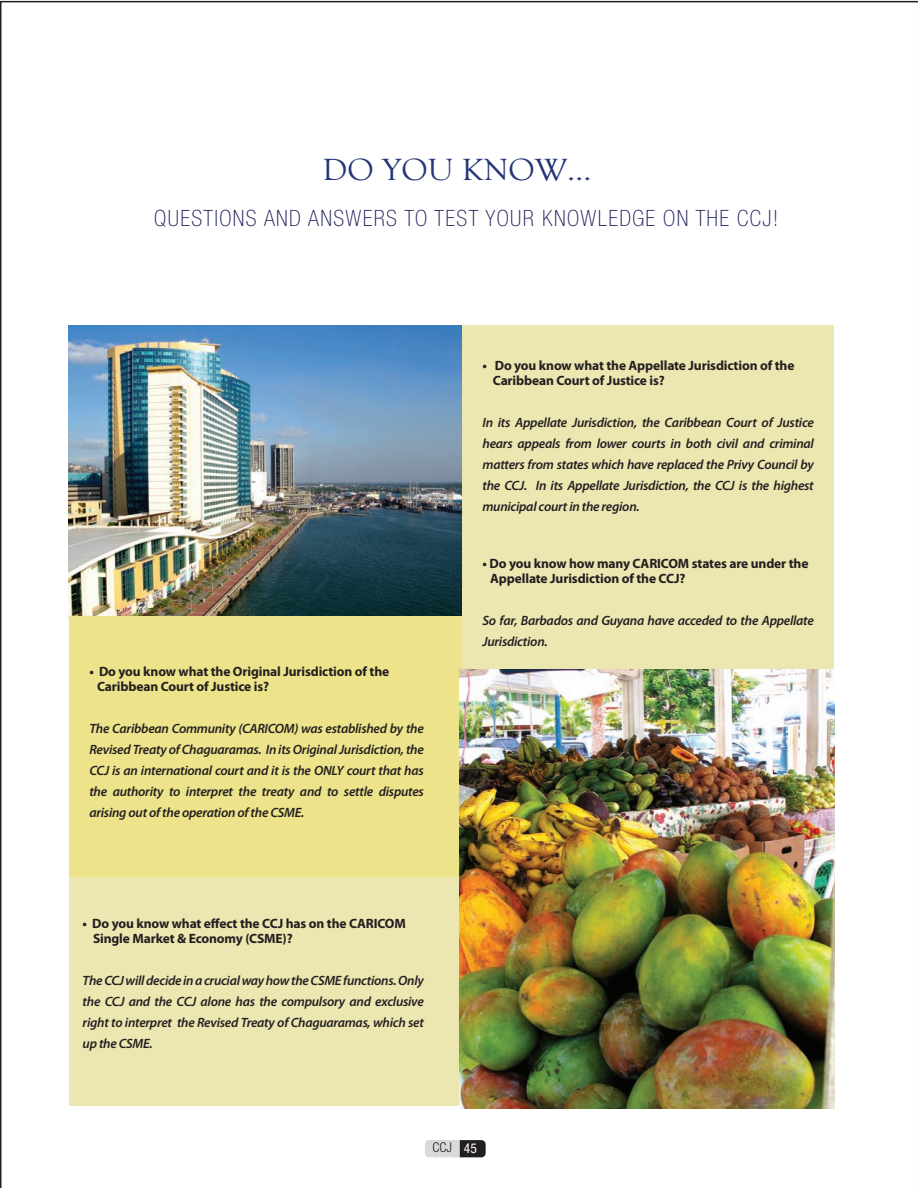
<style>
.page{position:relative;width:918px;height:1188px;background:#fff}
.page>*{position:absolute;margin:0;border:0;box-sizing:border-box;transform-origin:0 0}
.t1{font:31.5px "Goudy Old Style T";color:#243678;scale:1.06 1}
.t2{font:100 condensed 22.5px "Helvetica Neue";letter-spacing:.06em;color:#1d1e59}
.t3{font:italic 600 13.5px/21px "Myriad Pro";letter-spacing:-.02em;color:#231f20;text-align:justify}
.t4{font:700 13.5px/15px "Myriad Pro";letter-spacing:-.01em;color:#231f20}
.t5{font:300 condensed 13.5px "Helvetica Neue";color:#231f20}
.s1{font-weight:400;color:#fff}
</style>
<div class="page">
<img style="left:0;top:1px;width:918px;height:1187px">
<svg style="left:425px;top:1140px;width:61px;height:17px"></svg>
<h1 class="t1" style="left:323px;top:153px;width:255px">DO YOU KNOW…</h1>
<h2 class="t2" style="left:154px;top:205px;width:625px">QUESTIONS AND ANSWERS TO TEST YOUR KNOWLEDGE ON THE CCJ!</h2>
<p class="t4" style="left:493px;top:357px;width:303px;text-indent:-10px">• Do you know what the Appellate Jurisdiction of the<br>Caribbean Court of Justice is?</p>
<p class="t3" style="left:483px;top:411px;width:333px">In its Appellate Jurisdiction, the Caribbean Court of Justice hears appeals from lower courts in both civil and criminal matters from states which have replaced the Privy Council by the CCJ. In its Appellate Jurisdiction, the CCJ is the highest municipal court in the region.</p>
<p class="t4" style="left:97px;top:664px;width:294px;text-indent:-8px">• Do you know what the Original Jurisdiction of the<br>Caribbean Court of Justice is?</p>
<p class="t3" style="left:89px;top:718px;width:336px">The Caribbean Community (CARICOM) was established by the Revised Treaty of Chaguaramas. In its Original Jurisdiction, the CCJ is an international court and it is the ONLY court that has the authority to interpret the treaty and to settle disputes arising out of the operation of the CSME.</p>
<p class="t4" style="left:490px;top:555px;width:320px;text-indent:-8px">• Do you know how many CARICOM states are under the<br>Appellate Jurisdiction of the CCJ?</p>
<p class="t3" style="left:483px;top:609px;width:333px">So far, Barbados and Guyana have acceded to the Appellate<br>Jurisdiction.</p>
<p class="t4" style="left:93px;top:916px;width:314px;text-indent:-10px">• Do you know what effect the CCJ has on the CARICOM<br>Single Market &amp; Economy (CSME)?</p>
<p class="t3" style="left:83px;top:970px;width:343px">The CCJ will decide in a crucial way how the CSME functions. Only the CCJ and the CCJ alone has the compulsory and exclusive right to interpret the Revised Treaty of Chaguaramas, which set up the CSME.</p>
<p class="t5" style="left:433px;top:1140px;width:46px">CCJ <span class="s1">45</span></p>
</div>
